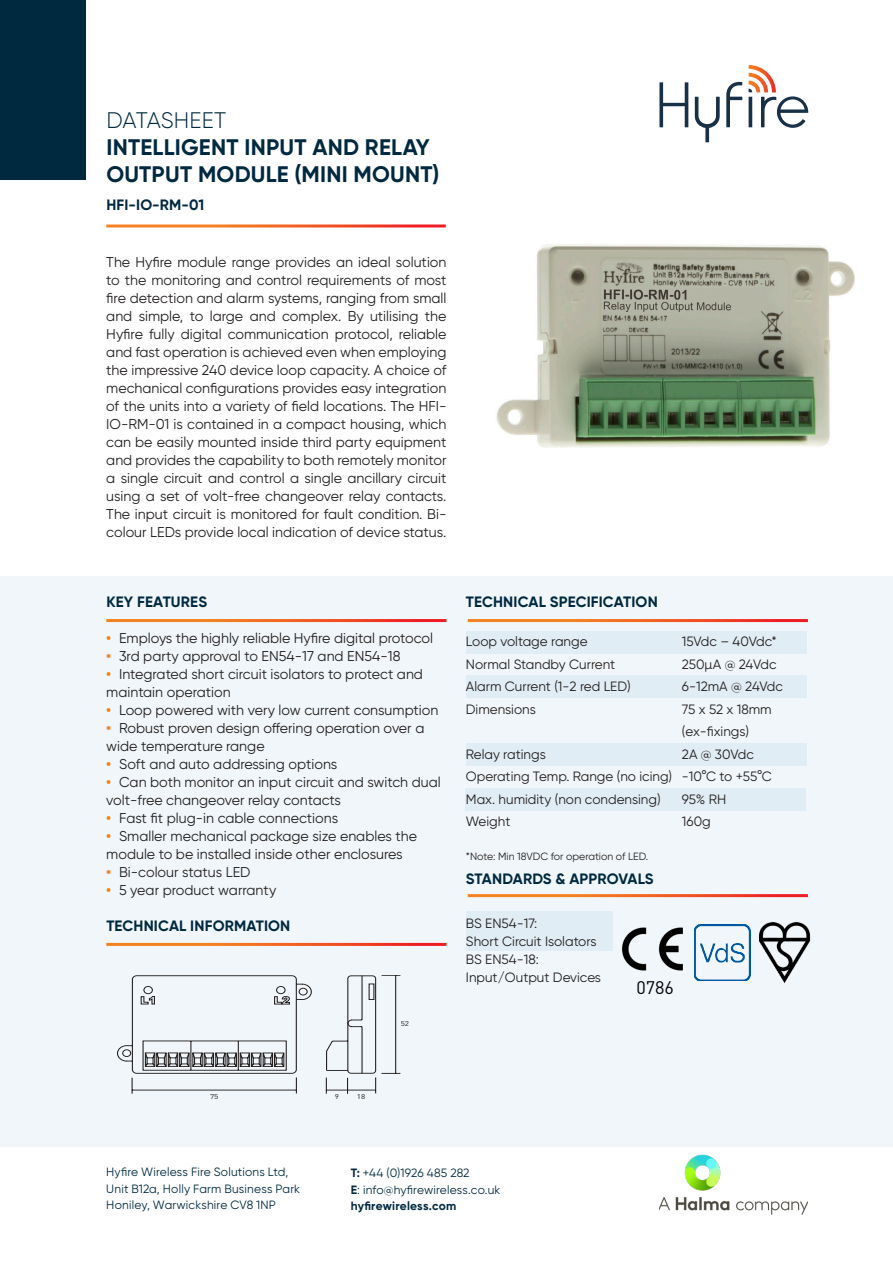
<style>
.page{position:relative;width:893px;height:1263px;background:#fff}
.page>*{position:absolute;margin:0;border:0;box-sizing:border-box;transform-origin:0 0}
.t1{font:700 22.5px/27px "Gilroy";letter-spacing:.01em;color:#002940}
.t2{font:300 22.5px "Gilroy";letter-spacing:-.005em;color:#002940}
.t3{font:18px "DIN Pro";color:#000003}
.t4{font:700 15px "Gilroy";letter-spacing:.01em;color:#002940}
.t5{font:14.25px/18px "Gilroy";color:#231f20}
.t6{font:13.5px "Gilroy";color:#231f20}
.t7{font:12px "Gilroy";letter-spacing:.015em;color:#002940}
.t8{font:700 12px "Gilroy";letter-spacing:.015em;color:#002940}
.t9{font:10.5px "Gilroy";color:#231f20}
.t10{font:6.9px "DIN Pro";color:#231f20;scale:1.18 1}
.s1{font-weight:700;color:#f58220}
.s2{font-weight:700}
</style>
<div class="page">
<div style="left:0;top:576px;width:893px;height:571px;background:#f0f6f9"></div>
<div style="left:0;top:0;width:85px;height:179px;background:#002940"></div>
<img style="left:659px;top:1154px;width:149px;height:61px">
<svg style="left:695px;top:97px;width:25px;height:45px"></svg>
<svg style="left:659px;top:82px;width:29px;height:45px"></svg>
<svg style="left:726px;top:81px;width:16px;height:46px"></svg>
<svg style="left:749px;top:65px;width:59px;height:63px"></svg>
<img style="left:496px;top:244px;width:359px;height:204px">
<div style="left:467px;top:631px;width:340px;height:22px;background:#e1edf4"></div>
<div style="left:467px;top:675px;width:340px;height:22px;background:#e1edf4"></div>
<div style="left:467px;top:743px;width:340px;height:22px;background:#e1edf4"></div>
<div style="left:466px;top:788px;width:340px;height:23px;background:#e1edf4"></div>
<div style="left:467px;top:912px;width:146px;height:39px;background:#e1edf4"></div>
<hr style="left:468px;top:619px;width:340px;height:3px;background:#fff">
<hr style="left:468px;top:894px;width:340px;height:3px;background:#fff">
<hr style="left:106px;top:619px;width:340px;height:3px;background:#fff">
<hr style="left:106px;top:943px;width:340px;height:3px;background:#fff">
<svg style="left:117px;top:975px;width:283px;height:119px"></svg>
<img style="left:622px;top:927px;width:61px;height:44px">
<img style="left:694px;top:924px;width:57px;height:57px">
<img style="left:760px;top:922px;width:51px;height:60px">
<p class="t2" style="left:106px;top:107px;width:121px">DATASHEET</p>
<p class="t1" style="left:106px;top:134px;width:335px">INTELLIGENT INPUT AND RELAY<br>OUTPUT MODULE (MINI MOUNT)</p>
<p class="t4" style="left:106px;top:195px;width:99px">HFI-IO-RM-01</p>
<p class="t5" style="left:106px;top:252px;width:342px;text-align:justify">The Hyfire module range provides an ideal solution to the monitoring and control requirements of most fire detection and alarm systems, ranging from small and simple, to large and complex. By utilising the Hyfire fully digital communication protocol, reliable and fast operation is achieved even when employing the impressive 240 device loop capacity. A choice of mechanical configurations provides easy integration of the units into a variety of field locations. The HFI-IO-RM-01 is contained in a compact housing, which can be easily mounted inside third party equipment and provides the capability to both remotely monitor a single circuit and control a single ancillary circuit using a set of volt-free changeover relay contacts.<br>The input circuit is monitored for fault condition. Bi&shy;colour LEDs provide local indication of device status.</p>
<p class="t4" style="left:106px;top:593px;width:102px">KEY FEATURES</p>
<p class="t5" style="left:106px;top:629px;width:328px"><span class="s1">•</span> Employs the highly reliable Hyfire digital protocol</p>
<p class="t5" style="left:106px;top:647px;width:296px"><span class="s1">•</span> 3rd party approval to EN54-17 and EN54-18</p>
<p class="t5" style="left:106px;top:665px;width:318px"><span class="s1">•</span> Integrated short circuit isolators to protect and maintain operation</p>
<p class="t5" style="left:106px;top:701px;width:334px"><span class="s1">•</span> Loop powered with very low current consumption</p>
<p class="t5" style="left:106px;top:719px;width:320px"><span class="s1">•</span> Robust proven design offering operation over a wide temperature range</p>
<p class="t5" style="left:106px;top:755px;width:233px"><span class="s1">•</span> Soft and auto addressing options</p>
<p class="t5" style="left:106px;top:773px;width:336px"><span class="s1">•</span> Can both monitor an input circuit and switch dual volt-free changeover relay contacts</p>
<p class="t5" style="left:106px;top:809px;width:233px"><span class="s1">•</span> Fast fit plug-in cable connections</p>
<p class="t5" style="left:106px;top:827px;width:312px"><span class="s1">•</span> Smaller mechanical package size enables the module to be installed inside other enclosures</p>
<p class="t5" style="left:106px;top:863px;width:146px"><span class="s1">•</span> Bi-colour status LED</p>
<p class="t5" style="left:106px;top:881px;width:171px"><span class="s1">•</span> 5 year product warranty</p>
<p class="t4" style="left:106px;top:917px;width:185px">TECHNICAL INFORMATION</p>
<p class="t10" style="left:401px;top:1019px;width:9px">52</p>
<p class="t4" style="left:466px;top:593px;width:193px">TECHNICAL SPECIFICATION</p>
<p class="t6" style="left:466px;top:633px;width:123px">Loop voltage range</p>
<p class="t6" style="left:682px;top:633px;width:96px">15Vdc – 40Vdc*</p>
<p class="t6" style="left:466px;top:656px;width:151px">Normal Standby Current</p>
<p class="t6" style="left:682px;top:656px;width:96px">250µA @ 24Vdc</p>
<p class="t6" style="left:466px;top:678px;width:166px">Alarm Current (1-2 red LED)</p>
<p class="t6" style="left:682px;top:678px;width:103px">6-12mA @ 24Vdc</p>
<p class="t6" style="left:466px;top:701px;width:72px">Dimensions</p>
<p class="t6" style="left:682px;top:701px;width:91px">75 x 52 x 18mm</p>
<p class="t6" style="left:682px;top:723px;width:69px">(ex-fixings)</p>
<p class="t6" style="left:466px;top:746px;width:81px">Relay ratings</p>
<p class="t6" style="left:682px;top:746px;width:73px">2A @ 30Vdc</p>
<p class="t6" style="left:466px;top:768px;width:308px">Operating Temp. Range (no icing) -10°C to +55°C</p>
<p class="t6" style="left:466px;top:791px;width:196px">Max. humidity (non condensing)</p>
<p class="t6" style="left:682px;top:791px;width:46px">95% RH</p>
<p class="t6" style="left:466px;top:813px;width:46px">Weight</p>
<p class="t6" style="left:682px;top:813px;width:30px">160g</p>
<p class="t9" style="left:466px;top:850px;width:184px">*Note: Min 18VDC for operation of LED.</p>
<p class="t4" style="left:466px;top:870px;width:189px">STANDARDS &amp; APPROVALS</p>
<p class="t6" style="left:466px;top:915px;width:73px">BS EN54-17:</p>
<p class="t6" style="left:466px;top:933px;width:132px">Short Circuit Isolators</p>
<p class="t6" style="left:466px;top:951px;width:74px">BS EN54-18:</p>
<p class="t6" style="left:466px;top:969px;width:137px">Input/Output Devices</p>
<p class="t3" style="left:636px;top:975px;width:39px">0786</p>
<p class="t10" style="left:210px;top:1092px;width:9px">75</p>
<p class="t10" style="left:335px;top:1092px;width:5px">9</p>
<p class="t10" style="left:357px;top:1092px;width:9px">18</p>
<p class="t7" style="left:106px;top:1165px;width:184px">Hyfire Wireless Fire Solutions Ltd,</p>
<p class="t7" style="left:106px;top:1181px;width:195px">Unit B12a, Holly Farm Business Park</p>
<p class="t7" style="left:106px;top:1198px;width:171px">Honiley, Warwickshire CV8 1NP</p>
<p class="t7" style="left:351px;top:1165px;width:120px"><span class="s2">T:</span> +44 (0)1926 485 282</p>
<p class="t7" style="left:351px;top:1182px;width:151px"><span class="s2">E</span>: info@hyfirewireless.co.uk</p>
<p class="t8" style="left:351px;top:1198px;width:107px">hyfirewireless.com</p>
</div>
